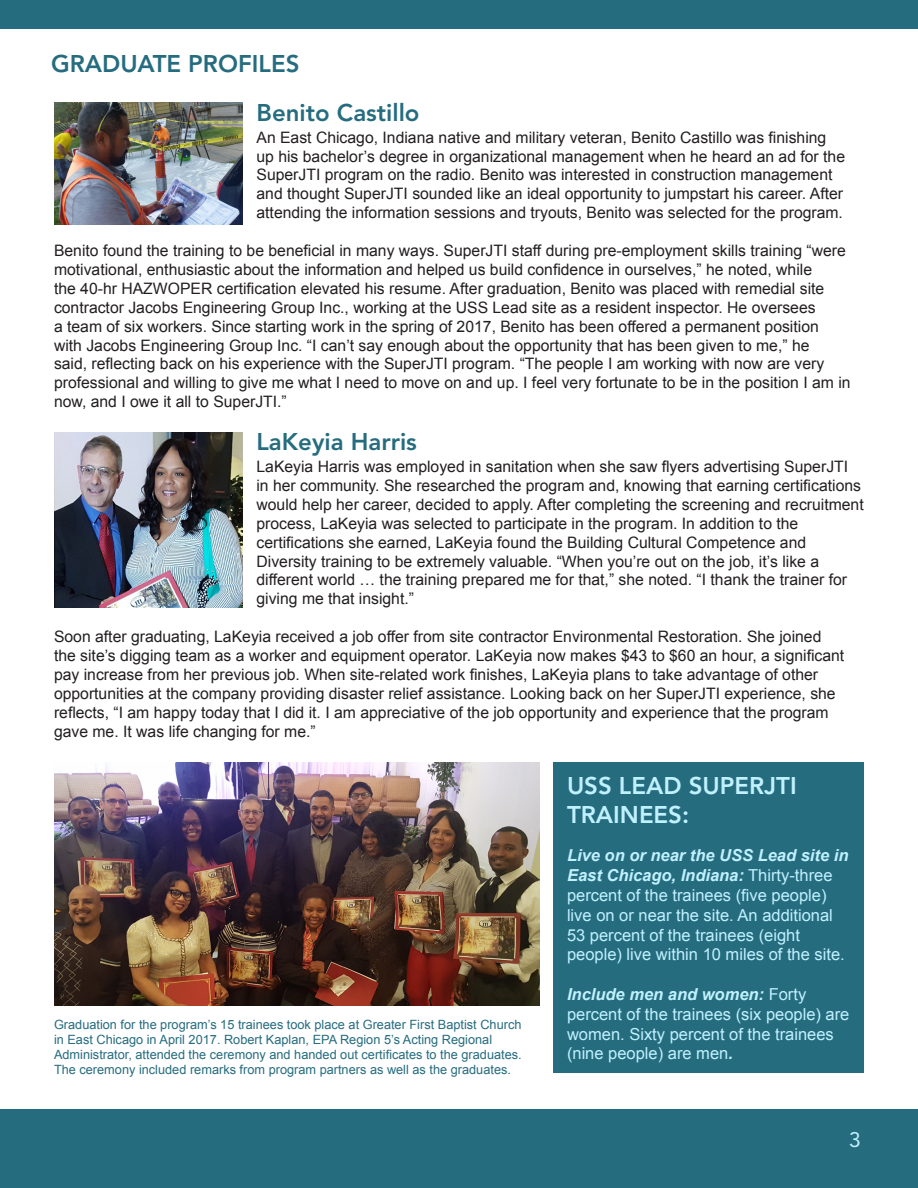
<style>
.page{position:relative;width:918px;height:1188px;background:#fff}
.page>*{position:absolute;margin:0;border:0;box-sizing:border-box;transform-origin:0 0}
.t1{font:800 24px "Avenir LT Std";color:#266c7f}
.t2{font:800 24px/28.8px "Avenir LT Std";color:#c0f1ff}
.t3{font:21px "Avenir LT Std";color:#c0f1ff}
.t4{font:16.5px/19.8px "Arial";color:#c0f1ff}
.t5{font:15.75px/18.9px "Arial";color:#231f20}
.t6{font:12.75px/15.3px "Arial";color:#266c7f}
.s1{font-weight:700;font-style:italic}
</style>
<div class="page">
<div style="left:0;top:1109px;width:918px;height:79px;background:#266c7f"></div>
<div style="left:0;top:0;width:918px;height:29px;background:#266c7f"></div>
<img style="left:54px;top:103px;width:189px;height:121px">
<img style="left:54px;top:763px;width:486px;height:243px">
<div style="left:554px;top:763px;width:310px;height:310px;background:#266c7f"></div>
<img style="left:54px;top:432px;width:189px;height:176px">
<p class="t1" style="left:51px;top:50px;width:250px">GRADUATE PROFILES</p>
<p class="t1" style="left:256px;top:98px;width:165px">Benito Castillo</p>
<p class="t5" style="left:256px;top:128px;width:590px">An East Chicago, Indiana native and military veteran, Benito Castillo was finishing up his bachelor’s degree in organizational management when he heard an ad for the SuperJTI program on the radio. Benito was interested in construction management and thought SuperJTI sounded like an ideal opportunity to jumpstart his career. After attending the information sessions and tryouts, Benito was selected for the program.</p>
<p class="t5" style="left:54px;top:241px;width:798px">Benito found the training to be beneficial in many ways. SuperJTI staff during pre-employment skills training “were motivational, enthusiastic about the information and helped us build confidence in ourselves,” he noted, while<br>the 40-hr HAZWOPER certification elevated his resume. After graduation, Benito was placed with remedial site contractor Jacobs Engineering Group Inc., working at the USS Lead site as a resident inspector. He oversees<br>a team of six workers. Since starting work in the spring of 2017, Benito has been offered a permanent position with Jacobs Engineering Group Inc. “I can’t say enough about the opportunity that has been given to me,” he<br>said, reflecting back on his experience with the SuperJTI program. “The people I am working with now are very professional and willing to give me what I need to move on and up. I feel very fortunate to be in the position I am in now, and I owe it all to SuperJTI.”</p>
<p class="t1" style="left:256px;top:428px;width:162px">LaKeyia Harris</p>
<p class="t5" style="left:256px;top:457px;width:609px">LaKeyia Harris was employed in sanitation when she saw flyers advertising SuperJTI in her community. She researched the program and, knowing that earning certifications would help her career, decided to apply. After completing the screening and recruitment process, LaKeyia was selected to participate in the program. In addition to the certifications she earned, LaKeyia found the Building Cultural Competence and Diversity training to be extremely valuable. “When you’re out on the job, it’s like a different world … the training prepared me for that,” she noted. “I thank the trainer for giving me that insight.”</p>
<p class="t5" style="left:54px;top:627px;width:792px">Soon after graduating, LaKeyia received a job offer from site contractor Environmental Restoration. She joined the site’s digging team as a worker and equipment operator. LaKeyia now makes $43 to $60 an hour, a significant pay increase from her previous job. When site-related work finishes, LaKeyia plans to take advantage of other opportunities at the company providing disaster relief assistance. Looking back on her SuperJTI experience, she reflects, “I am happy today that I did it. I am appreciative of the job opportunity and experience that the program gave me. It was life changing for me.”</p>
<p class="t6" style="left:54px;top:1017px;width:469px">Graduation for the program’s 15 trainees took place at Greater First Baptist Church in East Chicago in April 2017. Robert Kaplan, EPA Region 5’s Acting Regional Administrator, attended the ceremony and handed out certificates to the graduates.<br>The ceremony included remarks from program partners as well as the graduates.</p>
<p class="t2" style="left:567px;top:771px;width:231px">USS LEAD SUPERJTI<br>TRAINEES:</p>
<p class="t4" style="left:567px;top:846px;width:283px"><span class="s1">Live on or near the USS Lead site in East Chicago, Indiana:</span> Thirty-three percent of the trainees (five people) live on or near the site. An additional 53 percent of the trainees (eight people) live within 10 miles of the site.</p>
<p class="t4" style="left:567px;top:984px;width:284px"><span class="s1">Include men and women:</span> Forty percent of the trainees (six people) are women. Sixty percent of the trainees (nine people) are men<span class="s1">.</span></p>
<h2 class="t3" style="left:849px;top:1128px;width:13px">3</h2>
</div>
